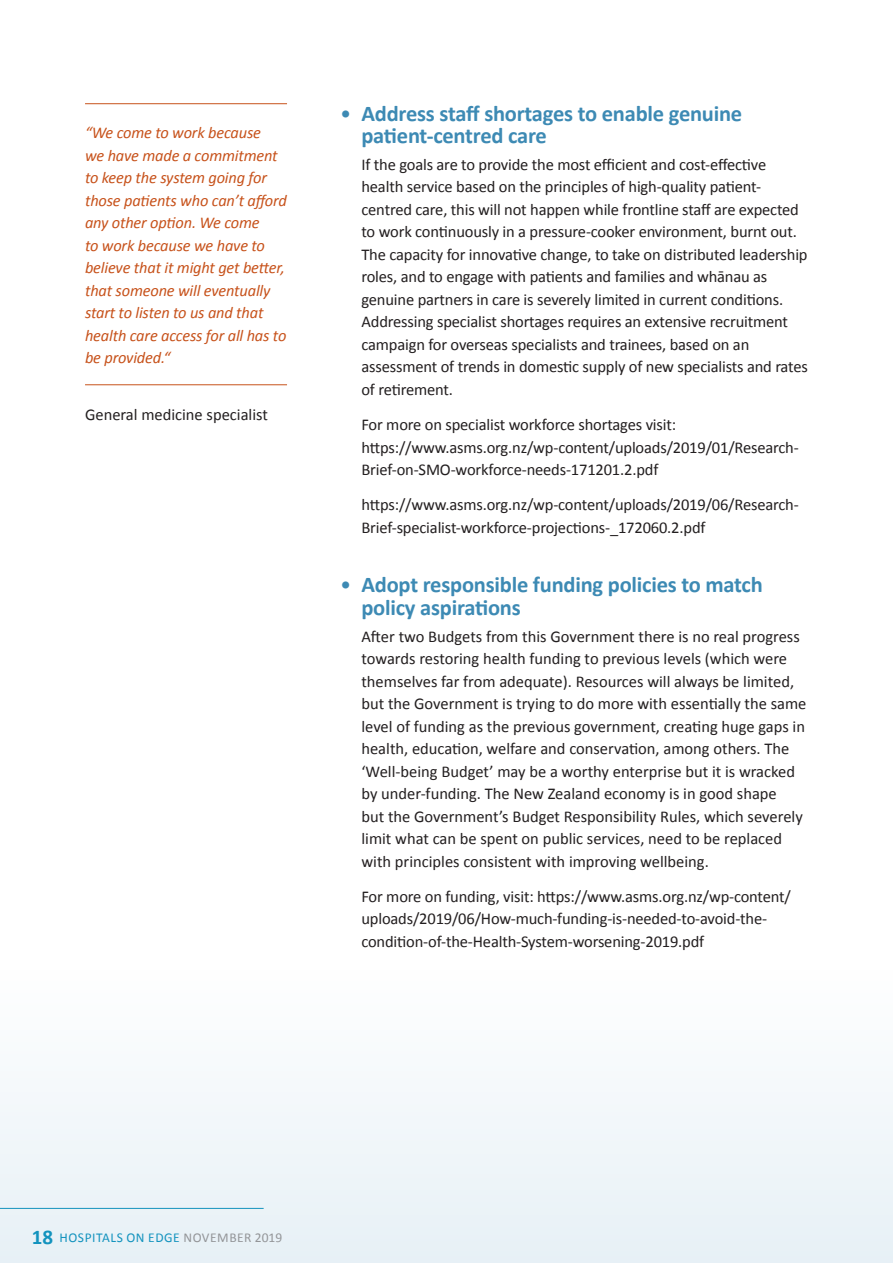
<style>
.page{position:relative;width:893px;height:1263px;background:#fff}
.page>*{position:absolute;margin:0;border:0;box-sizing:border-box;transform-origin:0 0}
.Body_Copy{font:700 22.5px/22.5px "Calibri";letter-spacing:-.01em;color:#3d8ab4}
.Body_Copy-2{font:16.5px/22.5px "Calibri";letter-spacing:-.01em;color:#231f20}
.Body_Copy-3{font:italic 16.5px/22.5px "Calibri";letter-spacing:-.01em;color:#c7521b}
.t1{font:13.5px "Calibri";letter-spacing:.04em;color:#1393be}
.s1{font-weight:400}
.s2{font-weight:700;font-size:21px}
.s3{color:#939598}
</style>
<div class="page">
<div style="left:0;top:970px;width:893px;height:293px;background:#f2f7fa"></div>
<hr style="left:0;top:1208px;width:264px;height:1px;background:#1393be">
<hr style="left:85px;top:103px;width:202px;height:1px;background:#c7521b">
<hr style="left:85px;top:384px;width:202px;height:1px;background:#c7521b">
<p class="Body_Copy-3" style="left:85px;top:121px;width:203px">“We come to work because<br>we have made a commitment to keep the system going for those patients who can’t afford any other option. We come<br>to work because we have to believe that it might get better, that someone will eventually start to listen to us and that health care access for all has to be provided.“</p>
<p class="Body_Copy-2" style="left:85px;top:403px;width:184px">General medicine specialist</p>
<p class="Body_Copy" style="left:361px;top:102px;width:382px;text-indent:-21px"><span class="s1">•</span> Address staff shortages to enable genuine patient-centred care</p>
<p class="Body_Copy-2" style="left:361px;top:153px;width:448px">If the goals are to provide the most efficient and cost-effective health service based on the principles of high-quality patient&shy;centred care, this will not happen while frontline staff are expected to work continuously in a pressure-cooker environment, burnt out.<br>The capacity for innovative change, to take on distributed leadership roles, and to engage with patients and families and whānau as genuine partners in care is severely limited in current conditions.<br>Addressing specialist shortages requires an extensive recruitment campaign for overseas specialists and trainees, based on an assessment of trends in domestic supply of new specialists and rates of retirement.</p>
<p class="Body_Copy-2" style="left:361px;top:413px;width:439px">For more on specialist workforce shortages visit: https://www.asms.org.nz/wp-content/uploads/2019/01/Research-<br>Brief-on-SMO-workforce-needs-171201.2.pdf</p>
<p class="Body_Copy-2" style="left:361px;top:494px;width:439px">https://www.asms.org.nz/wp-content/uploads/2019/06/Research-<br>Brief-specialist-workforce-projections-_172060.2.pdf</p>
<p class="Body_Copy" style="left:361px;top:574px;width:403px;text-indent:-21px"><span class="s1">•</span> Adopt responsible funding policies to match policy aspirations</p>
<p class="Body_Copy-2" style="left:361px;top:625px;width:446px">After two Budgets from this Government there is no real progress towards restoring health funding to previous levels (which were themselves far from adequate). Resources will always be limited, but the Government is trying to do more with essentially the same level of funding as the previous government, creating huge gaps in health, education, welfare and conservation, among others. The ‘Well-being Budget’ may be a worthy enterprise but it is wracked by under-funding. The New Zealand economy is in good shape<br>but the Government’s Budget Responsibility Rules, which severely limit what can be spent on public services, need to be replaced with principles consistent with improving wellbeing.</p>
<p class="Body_Copy-2" style="left:361px;top:885px;width:431px">For more on funding, visit: https://www.asms.org.nz/wp-content/ uploads/2019/06/How-much-funding-is-needed-to-avoid-the&shy;condition-of-the-Health-System-worsening-2019.pdf</p>
<p class="t1" style="left:32px;top:1229px;width:252px"><span class="s2">18</span> HOSPITALS ON EDGE <span class="s3">NOVEMBER 2019</span></p>
</div>
